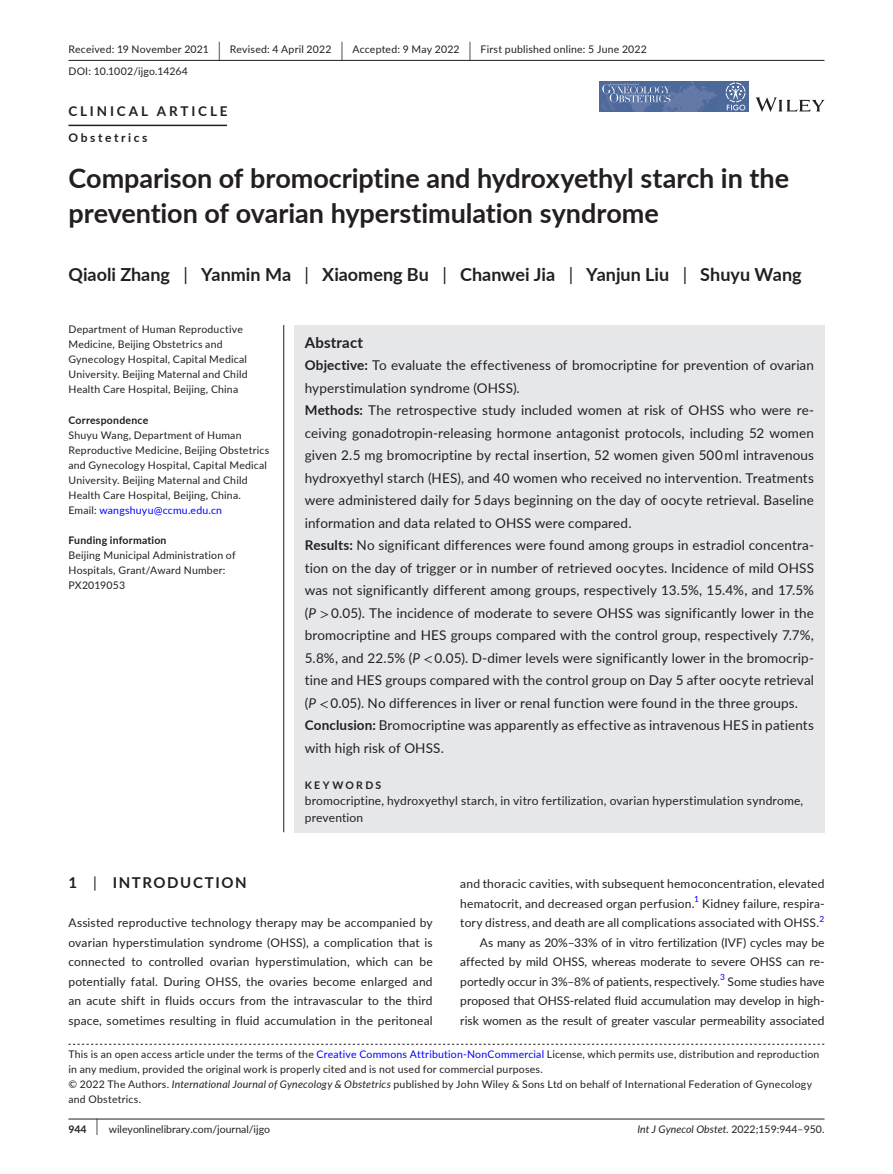
<style>
.page{position:relative;width:893px;height:1174px;background:#fff}
.page>*{position:absolute;margin:0;border:0;box-sizing:border-box;transform-origin:0 0}
.t1{font:700 27px/34.5px "Lato";letter-spacing:-.005em;color:#231f20}
.t2{font:700 18px "Lato";color:#231f20}
.t3{font:700 15px "Lato";letter-spacing:.1em;color:#231f20}
.t4{font:700 15px "Lato";letter-spacing:.015em;color:#231f20}
.t5{font:13.5px/22.5px "Lato";letter-spacing:.01em;color:#231f20}
.t6{font:700 13.5px "Lato";letter-spacing:.21em;color:#231f20}
.t7{font:12px/19.5px "Lato";letter-spacing:.015em;color:#231f20}
.t8{font:700 12px "Lato";letter-spacing:.215em;color:#231f20}
.t9{font:10.5px/15px "Lato";letter-spacing:.02em;color:#231f20}
.t10{font:10.5px "Lato";color:#231f20}
.t11{font:italic 10.5px "Lato";color:#231f20}
.t12{font:700 10.5px "Lato";letter-spacing:.02em;color:#231f20}
.t13{font:700 10.5px "Lato";letter-spacing:.22em;color:#231f20}
.t14{font:8.4px "Lato";color:#00f}
.s1{font-size:19.65px}
.s2{font-weight:400}
.s3{color:#00f}
.s4{font-weight:700}
.s5{font-style:italic}
.s6{font-family:"STIX"}
.s7{font-size:17.4px}
.s8{font-style:normal}
</style>
<div class="page">
<hr style="left:68px;top:1118px;width:756px;height:1px;background:#231f20">
<svg style="left:756px;top:97px;width:68px;height:15px"></svg>
<img style="left:599px;top:82px;width:149px;height:30px">
<svg style="left:602px;top:83px;width:68px;height:27px;background:#677ea9"></svg>
<svg style="left:726px;top:83px;width:19px;height:27px"></svg>
<hr style="left:68px;top:60px;width:756px;height:1px;background:#231f20">
<hr style="left:68px;top:125px;width:159px;height:1px;background:#231f20">
<svg style="left:68px;top:1043px;width:756px;height:1px"></svg>
<div style="left:294px;top:325px;width:530px;height:507px;background:#e6e7e9"></div>
<hr style="left:283px;top:325px;width:1px;height:507px;background:#231f20">
<p class="t9" style="left:68px;top:38px;width:580px;line-height:21.8px">Received: 19 November 2021 <span class="s1">|</span> Revised: 4 April 2022 <span class="s1">|</span> Accepted: 9 May 2022 <span class="s1">|</span> First published online: 5 June 2022<br>DOI: 10.1002/ijgo.14264</p>
<p class="t6" style="left:68px;top:101px;width:161px">CLINICAL ARTICLE</p>
<p class="t8" style="left:68px;top:129px;width:81px">Obstetrics</p>
<h1 class="t1" style="left:68px;top:160px;width:722px">Comparison of bromocriptine and hydroxyethyl starch in the prevention of ovarian hyperstimulation syndrome</h1>
<h2 class="t2" style="left:68px;top:262px;width:735px">Qiaoli Zhang <span class="s2">|</span> Yanmin Ma <span class="s2">|</span> Xiaomeng Bu <span class="s2">|</span> Chanwei Jia <span class="s2">|</span> Yanjun Liu <span class="s2">|</span> Shuyu Wang</h2>
<p class="t9" style="left:68px;top:322px;width:181px">Department of Human Reproductive Medicine, Beijing Obstetrics and Gynecology Hospital, Capital Medical University. Beijing Maternal and Child Health Care Hospital, Beijing, China</p>
<p class="t12" style="left:68px;top:412px;width:81px">Correspondence</p>
<p class="t9" style="left:68px;top:427px;width:202px">Shuyu Wang, Department of Human Reproductive Medicine, Beijing Obstetrics and Gynecology Hospital, Capital Medical University. Beijing Maternal and Child Health Care Hospital, Beijing, China.<br>Email: <span class="s3">wangshuyu@ccmu.edu.cn</span></p>
<p class="t12" style="left:68px;top:532px;width:100px">Funding information</p>
<p class="t9" style="left:68px;top:547px;width:169px">Beijing Municipal Administration of<br>Hospitals, Grant/Award Number:<br>PX2019053</p>
<p class="t4" style="left:305px;top:331px;width:60px">Abstract</p>
<p class="t5" style="left:305px;top:353px;width:511px"><span class="s4">Objective:</span> To evaluate the effectiveness of bromocriptine for prevention of ovarian hyperstimulation syndrome (OHSS).<br><span class="s4">Methods:</span> The retrospective study included women at risk of OHSS who were re&shy;ceiving gonadotropin-releasing hormone antagonist protocols, including 52 women given 2.5 mg bromocriptine by rectal insertion, 52 women given 500 ml intravenous hydroxyethyl starch (HES), and 40 women who received no intervention. Treatments were administered daily for 5 days beginning on the day of oocyte retrieval. Baseline information and data related to OHSS were compared.<br><span class="s4">Results:</span> No significant differences were found among groups in estradiol concentra&shy;tion on the day of trigger or in number of retrieved oocytes. Incidence of mild OHSS was not significantly different among groups, respectively 13.5%, 15.4%, and 17.5% (<span class="s5">P</span> <span class="s6">&gt;</span> 0.05). The incidence of moderate to severe OHSS was significantly lower in the bromocriptine and HES groups compared with the control group, respectively 7.7%, 5.8%, and 22.5% (<span class="s5">P</span> <span class="s6">&lt;</span> 0.05). D-dimer levels were significantly lower in the bromocrip&shy;tine and HES groups compared with the control group on Day 5 after oocyte retrieval (<span class="s5">P</span> <span class="s6">&lt;</span> 0.05). No differences in liver or renal function were found in the three groups.<br><span class="s4">Conclusion:</span> Bromocriptine was apparently as effective as intravenous HES in patients with high risk of OHSS.</p>
<p class="t13" style="left:305px;top:777px;width:78px">KEYWORDS</p>
<p class="t7" style="left:305px;top:792px;width:500px;line-height:16.5px">bromocriptine, hydroxyethyl starch, in vitro fertilization, ovarian hyperstimulation syndrome, prevention</p>
<p class="t3" style="left:68px;top:872px;width:180px">1 <span class="s2">|</span> INTRODUCTION</p>
<p class="t7" style="left:68px;top:912px;width:366px;text-align:justify">Assisted reproductive technology therapy may be accompanied by ovarian hyperstimulation syndrome (OHSS), a complication that is connected to controlled ovarian hyperstimulation, which can be potentially fatal. During OHSS, the ovaries become enlarged and an acute shift in fluids occurs from the intravascular to the third space, sometimes resulting in fluid accumulation in the peritoneal</p>
<p class="t7" style="left:460px;top:873px;width:366px">and thoracic cavities, with subsequent hemoconcentration, elevated hematocrit, and decreased organ perfusion.</p>
<p class="t14" style="left:694px;top:893px;width:6px">1</p>
<p class="t7" style="left:460px;top:893px;width:366px;text-indent:242px">Kidney failure, respira&shy;tory distress, and death are all complications associated with OHSS.</p>
<p class="t14" style="left:820px;top:913px;width:6px">2</p>
<p class="t7" style="left:460px;top:932px;width:366px;text-align:justify;text-indent:20px">As many as 20%–33% of in vitro fertilization (IVF) cycles may be affected by mild OHSS, whereas moderate to severe OHSS can re&shy;portedly occur in 3%–8% of patients, respectively.<sup>3</sup> Some studies have proposed that OHSS-related fluid accumulation may develop in high&shy;risk women as the result of greater vascular permeability associated</p>
<p class="t9" style="left:68px;top:1046px;width:752px">This is an open access article under the terms of the <span class="s3">Creative Commons Attribution-NonCommercial</span> License, which permits use, distribution and reproduction in any medium, provided the original work is properly cited and is not used for commercial purposes.<br>© 2022 The Authors. <span class="s5">International Journal of Gynecology &amp; Obstetrics</span> published by John Wiley &amp; Sons Ltd on behalf of International Federation of Gynecology and Obstetrics.</p>
<p class="t10" style="left:68px;top:1121px;width:203px"><span class="s4">944</span> <span class="s7">|</span> wileyonlinelibrary.com/journal/ijgo</p>
<p class="t11" style="left:637px;top:1121px;width:189px">Int J Gynecol Obstet. <span class="s8">2022;159:944–950.</span></p>
</div>
